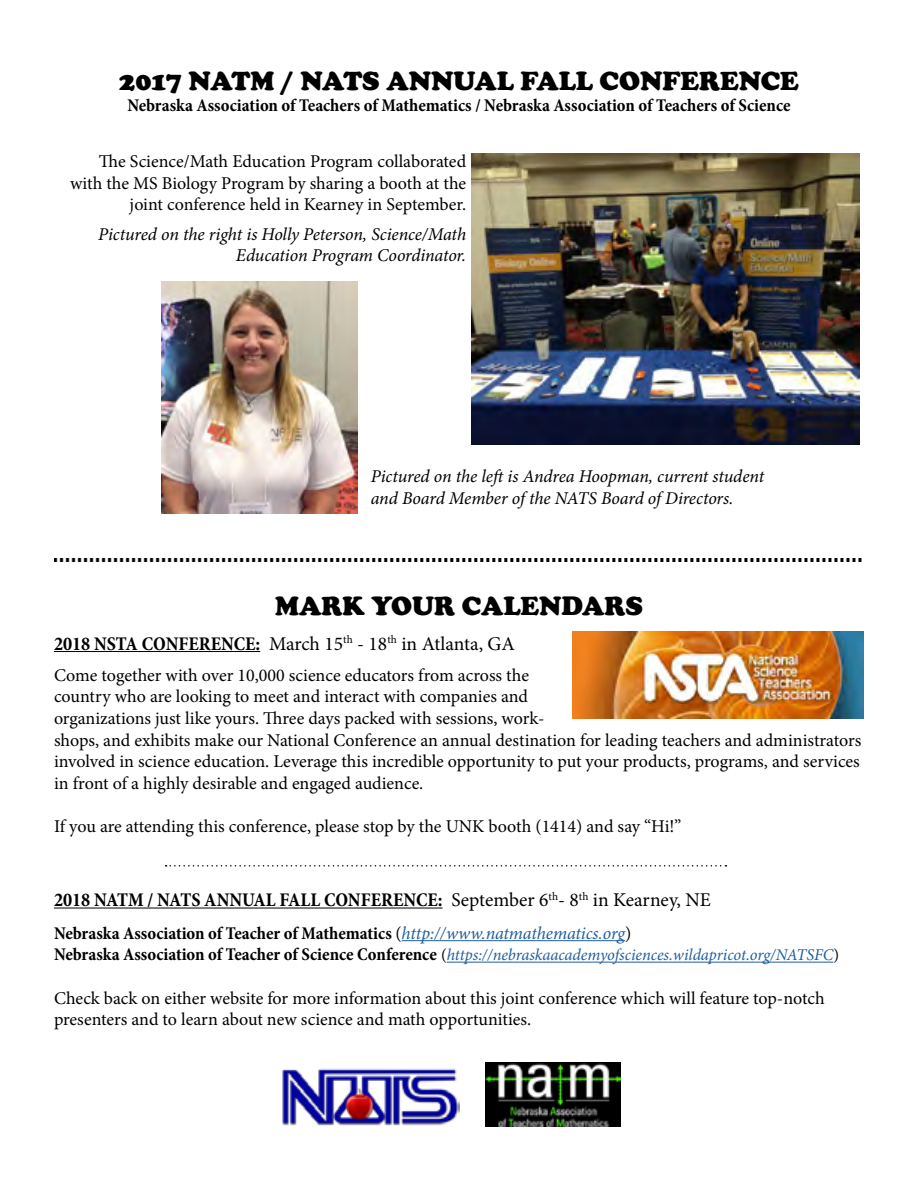
<style>
.page{position:relative;width:918px;height:1188px;background:#fff}
.page>*{position:absolute;margin:0;border:0;box-sizing:border-box;transform-origin:0 0}
.t1{font:900 27px "Cooper";color:#000}
.t2{font:700 condensed 19.5px "Minion Pro";color:#000}
.t3{font:19.5px "Minion Pro";letter-spacing:-.005em;color:#000}
.t4{font:18px/21.6px "Minion Pro";color:#000}
.t5{font:italic 18px/21.6px "Minion Pro";letter-spacing:-.01em;color:#000;text-align:right}
.t6{font:700 condensed 18px "Minion Pro";letter-spacing:-.005em;color:#000}
.t7{font:italic 16.5px "Minion Pro";letter-spacing:-.005em;color:#215e9e}
.s1{font-weight:700;font-stretch:condensed}
.s2{font-weight:400;font-stretch:normal}
.s3{font-weight:400;font-style:italic;font-stretch:normal;color:#215e9e}
.s4{font-weight:700;font-style:normal;font-stretch:condensed;font-size:18px;color:#000}
.s5{font-style:normal;color:#000}
</style>
<div class="page">
<img style="left:55px;top:559px;width:807px;height:3px">
<img style="left:471px;top:154px;width:389px;height:290px">
<img style="left:162px;top:282px;width:195px;height:232px">
<img style="left:572px;top:632px;width:292px;height:86px">
<hr style="left:54px;top:651px;width:206px;height:1px;background:#000">
<hr style="left:54px;top:908px;width:389px;height:1px;background:#000">
<img style="left:485px;top:1063px;width:136px;height:63px">
<img style="left:282px;top:1068px;width:177px;height:58px">
<hr style="left:402px;top:940px;width:223px;height:1px;background:#215e9e">
<hr style="left:447px;top:962px;width:386px;height:1px;background:#215e9e">
<svg style="left:166px;top:865px;width:560px;height:2px"></svg>
<h1 class="t1" style="left:119px;top:65px;width:681px">2017 NATM / NATS ANNUAL FALL CONFERENCE</h1>
<p class="t6" style="left:127px;top:93px;width:665px">Nebraska Association of Teachers of Mathematics / Nebraska Association of Teachers of Science</p>
<p class="t4" style="left:70px;top:151px;width:398px;text-align:right">The Science/Math Education Program collaborated with the MS Biology Program by sharing a booth at the joint conference held in Kearney in September.</p>
<p class="t5" style="left:98px;top:223px;width:370px">Pictured on the right is Holly Peterson, Science/Math<br>Education Program Coordinator.</p>
<p class="t5" style="left:371px;top:465px;width:395px;text-align:left">Pictured on the left is Andrea Hoopman, current student and Board Member of the NATS Board of Directors.</p>
<h1 class="t1" style="left:275px;top:590px;width:369px">MARK YOUR CALENDARS</h1>
<p class="t3" style="left:54px;top:630px;width:463px"><span class="s1">2018 NSTA CONFERENCE:</span> March 15<sup>th</sup> - 18<sup>th</sup> in Atlanta, GA</p>
<p class="t4" style="left:54px;top:664px;width:809px">Come together with over 10,000 science educators from across the<br>country who are looking to meet and interact with companies and<br>organizations just like yours. Three days packed with sessions, work-<br>shops, and exhibits make our National Conference an annual destination for leading teachers and administrators involved in science education. Leverage this incredible opportunity to put your products, programs, and services in front of a highly desirable and engaged audience.</p>
<p class="t4" style="left:54px;top:816px;width:629px">If you are attending this conference, please stop by the UNK booth (1414) and say “Hi!”</p>
<p class="t2" style="left:54px;top:886px;width:659px">2018 NATM / NATS ANNUAL FALL CONFERENCE: <span class="s2">September 6</span><sup>th</sup><span class="s2">- 8</span><sup>th</sup> <span class="s2">in Kearney, NE</span></p>
<p class="t6" style="left:54px;top:921px;width:579px">Nebraska Association of Teacher of Mathematics <span class="s2">(</span><span class="s3">http://www.natmathematics.org</span><span class="s2">)</span></p>
<p class="t7" style="left:54px;top:944px;width:787px"><span class="s4">Nebraska Association of Teacher of Science Conference</span> <span class="s5">(</span>https://nebraskaacademyofsciences.wildapricot.org/NATSFC<span class="s5">)</span></p>
<p class="t4" style="left:54px;top:987px;width:772px">Check back on either website for more information about this joint conference which will feature top-notch presenters and to learn about new science and math opportunities.</p>
</div>
